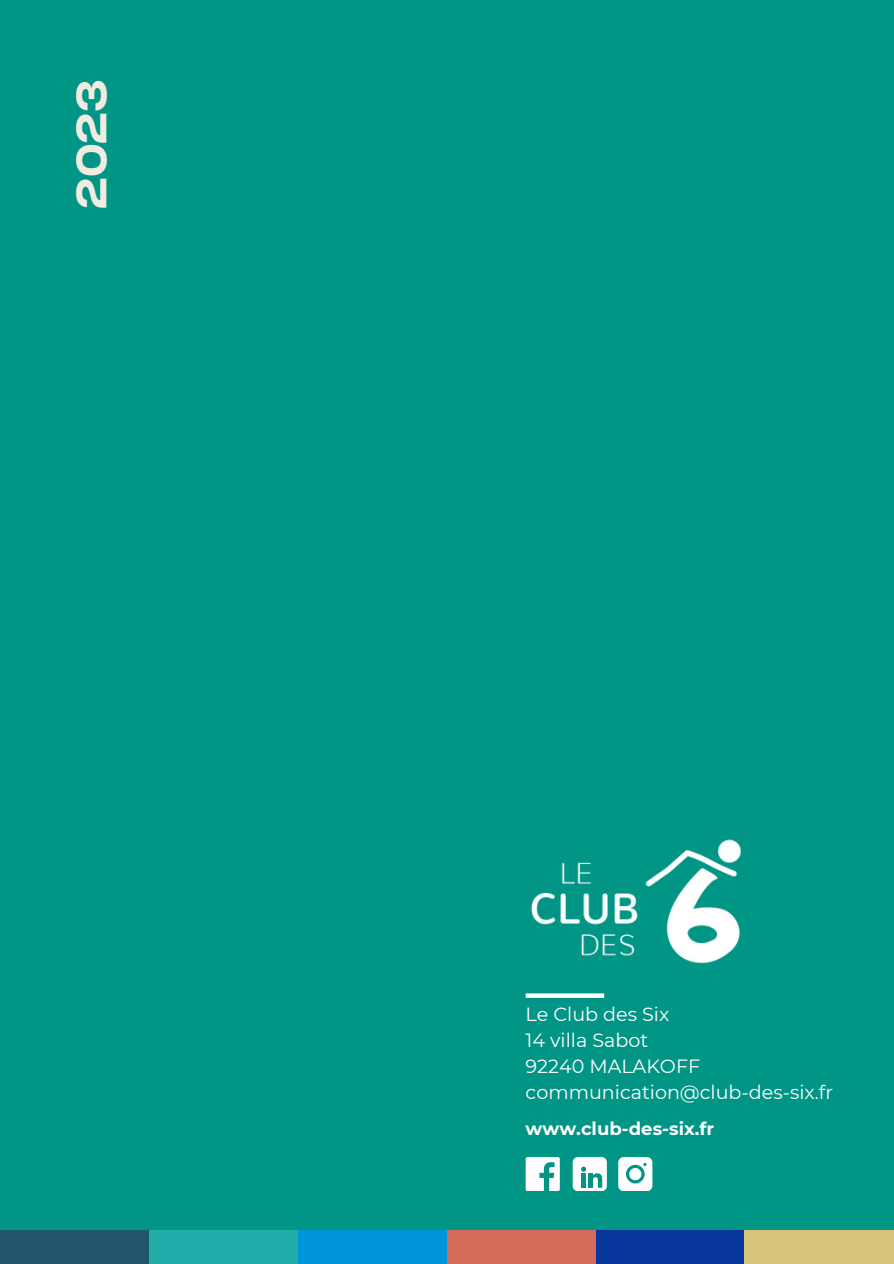
<style>
.page{position:relative;width:894px;height:1264px;background:#fff}
.page>*{position:absolute;margin:0;border:0;box-sizing:border-box;transform-origin:0 0}
.t1{font:600 expanded 40.65px "Cy Grotesk";color:#f1ebe1}
.t2{font:19.2px "Montserrat";color:#fff}
.t3{font:700 18px "Montserrat";color:#fff}
</style>
<div class="page">
<div style="left:0;top:0;width:893px;height:1263px;background:#019585"></div>
<svg style="left:525px;top:993px;width:79px;height:4px"></svg>
<div style="left:0;top:1229px;width:149px;height:34px;background:#22566d"></div>
<div style="left:149px;top:1229px;width:149px;height:34px;background:#21ada9"></div>
<div style="left:298px;top:1229px;width:149px;height:34px;background:#0094da"></div>
<div style="left:595px;top:1229px;width:149px;height:34px;background:#07379c"></div>
<div style="left:447px;top:1229px;width:149px;height:34px;background:#d66a5a"></div>
<div style="left:744px;top:1229px;width:149px;height:34px;background:#d8c47b"></div>
<img style="left:531px;top:839px;width:211px;height:125px">
<div style="left:572px;top:1156px;width:34px;height:34px;background:#fefefe;border-radius:5px"></div>
<svg style="left:581px;top:1166px;width:21px;height:21px"></svg>
<div style="left:525px;top:1156px;width:34px;height:34px;background:#fefefe;border-radius:2px"></div>
<svg style="left:539px;top:1162px;width:15px;height:28px"></svg>
<svg style="left:618px;top:1157px;width:33px;height:33px"></svg>
<p class="t1" style="left:66px;top:209px;width:130px;rotate:-90deg">2023</p>
<p class="t2" style="left:525px;top:1002px;width:145px">Le Club des Six</p>
<p class="t2" style="left:525px;top:1028px;width:124px">14 villa Sabot</p>
<p class="t2" style="left:525px;top:1054px;width:176px">92240 MALAKOFF</p>
<p class="t2" style="left:525px;top:1080px;width:309px">communication@club-des-six.fr</p>
<h2 class="t3" style="left:525px;top:1117px;width:190px">www.club-des-six.fr</h2>
</div>
